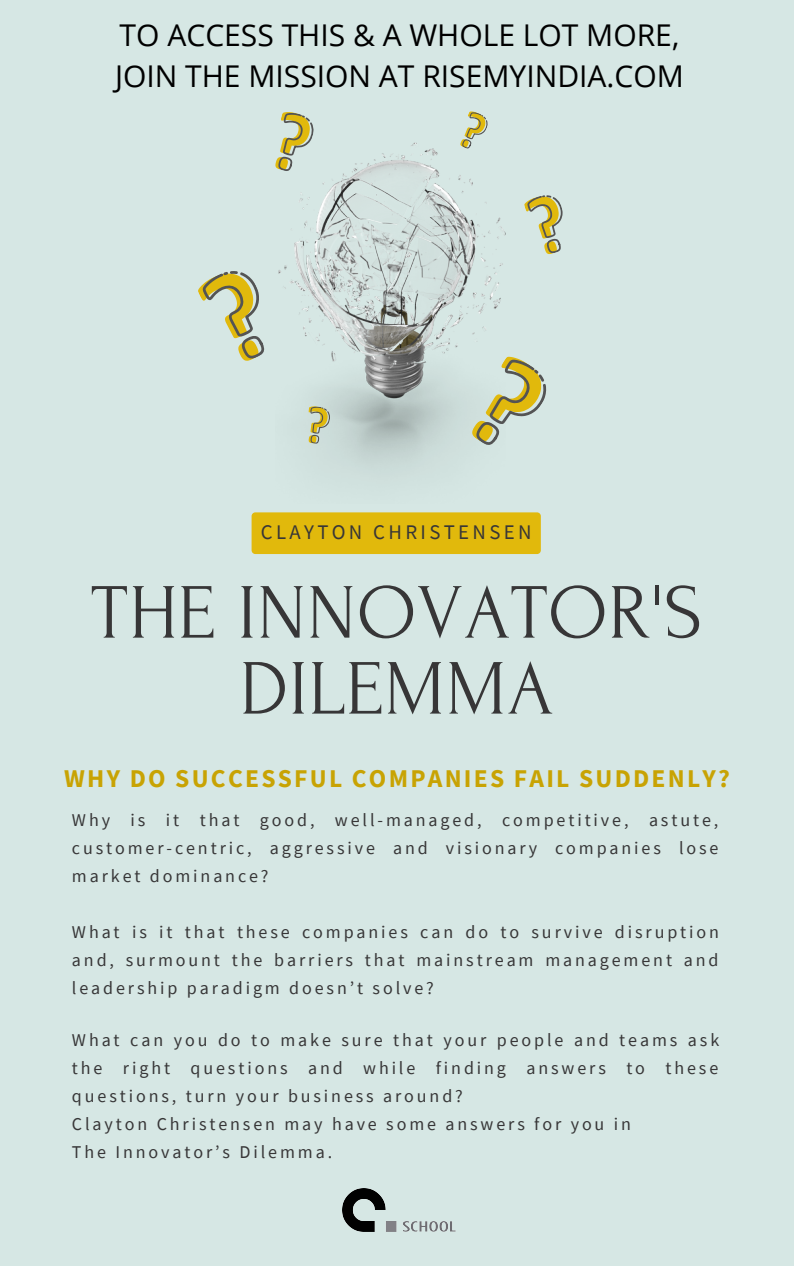
<style>
.page{position:relative;width:794px;height:1266px;background:#fff}
.page>*{position:absolute;margin:0;border:0;box-sizing:border-box;transform-origin:0 0}
.t1{font:78px/76px "Forum";letter-spacing:.01em;color:#373637;text-align:center}
.t2{font:30px/41.6px "Open Sans";color:#000}
.t3{font:700 25.5px "Source Sans Pro";letter-spacing:.09em;color:#c8a303}
.t4{font:20.77px "Source Sans Pro";letter-spacing:.16em;color:#373637}
.t5{font:18px/27.9px "Source Sans Pro";letter-spacing:.16em;color:#373637;text-align:justify}
</style>
<div class="page">
<div style="left:0;top:0;width:793px;height:1266px;background:#d6e7e4"></div>
<div style="left:251px;top:512px;width:289px;height:42px;background:#e1b90c;border-radius:4px"></div>
<img style="left:278px;top:143px;width:227px;height:329px">
<svg style="left:460px;top:352px;width:87px;height:103px"></svg>
<svg style="left:198px;top:271px;width:67px;height:90px"></svg>
<svg style="left:275px;top:112px;width:42px;height:62px"></svg>
<svg style="left:524px;top:195px;width:39px;height:59px"></svg>
<svg style="left:303px;top:405px;width:28px;height:40px"></svg>
<svg style="left:455px;top:111px;width:35px;height:41px"></svg>
<img style="left:342px;top:1188px;width:113px;height:44px">
<h2 class="t2" style="left:115px;top:13px;width:570px">TO ACCESS THIS &amp; A WHOLE LOT MORE,<br>JOIN THE MISSION AT RISEMYINDIA.COM</h2>
<p class="t4" style="left:261px;top:519px;width:272px">CLAYTON CHRISTENSEN</p>
<h1 class="t1" style="left:91px;top:576px;width:612px">THE INNOVATOR'S<br>DILEMMA</h1>
<h3 class="t3" style="left:64px;top:762px;width:666px">WHY DO SUCCESSFUL COMPANIES FAIL SUDDENLY?</h3>
<p class="t5" style="left:72px;top:806px;width:647px">Why is it that good, well-managed, competitive, astute, customer-centric, aggressive and visionary companies lose market dominance?</p>
<p class="t5" style="left:72px;top:917px;width:648px">What is it that these companies can do to survive disruption and, surmount the barriers that mainstream management and leadership paradigm doesn’t solve?</p>
<p class="t5" style="left:72px;top:1026px;width:648px;text-align:left">What can you do to make sure that your people and teams ask the right questions and while finding answers to these questions, turn your business around?<br>Clayton Christensen may have some answers for you in<br>The Innovator’s Dilemma.</p>
</div>
